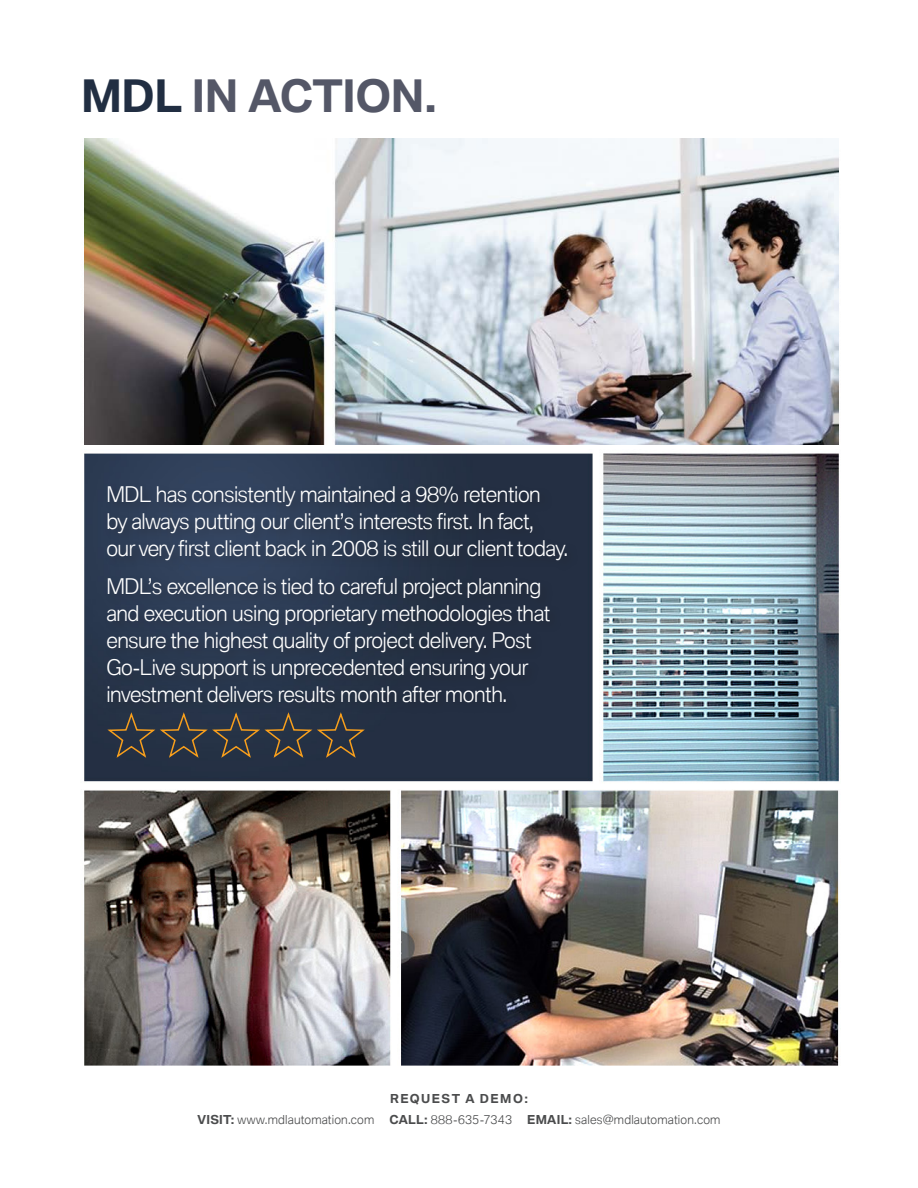
<style>
.page{position:relative;width:918px;height:1188px;background:#fff}
.page>*{position:absolute;margin:0;border:0;box-sizing:border-box;transform-origin:0 0}
.t1{font:700 43.5px "BMW Type V2";letter-spacing:-.01em;color:#545767}
.t2{font:300 21px/27px "BMW Type V2";letter-spacing:-.02em;color:#fff}
.Text_3X{font:300 12px "BMW Type V2";letter-spacing:.015em;color:#4b4c4d}
.Text_3X-2{font:700 12px "BMW Type V2";letter-spacing:.12em;color:#4b4c4d}
.s1{color:#212e42}
.s2{font-weight:700}
</style>
<div class="page">
<img style="left:84px;top:138px;width:755px;height:928px">
<div style="left:104px;top:483px;width:475px;height:231px;background:#231f20;opacity:.4"></div>
<svg style="left:105px;top:713px;width:262px;height:47px;background:#3a3c40"></svg>
<img style="left:84px;top:139px;width:755px;height:305px">
<p class="t1" style="left:81px;top:71px;width:358px"><span class="s1">MDL</span> IN ACTION.</p>
<p class="t2" style="left:106px;top:483px;width:463px">MDL has consistently maintained a 98% retention<br>by always putting our client’s interests first. In fact,<br>our very first client back in 2008 is still our client today.</p>
<p class="t2" style="left:106px;top:575px;width:445px">MDL’s excellence is tied to careful project planning and execution using proprietary methodologies that ensure the highest quality of project delivery. Post Go-Live support is unprecedented ensuring your investment delivers results month after month.</p>
<p class="Text_3X-2" style="left:390px;top:1091px;width:140px">REQUEST A DEMO:</p>
<p class="Text_3X" style="left:197px;top:1112px;width:178px"><span class="s2">VISIT:</span> www.mdlautomation.com</p>
<p class="Text_3X" style="left:390px;top:1112px;width:124px"><span class="s2">CALL:</span> 888-635-7343</p>
<p class="Text_3X" style="left:527px;top:1112px;width:195px"><span class="s2">EMAIL:</span> sales@mdlautomation.com</p>
</div>
